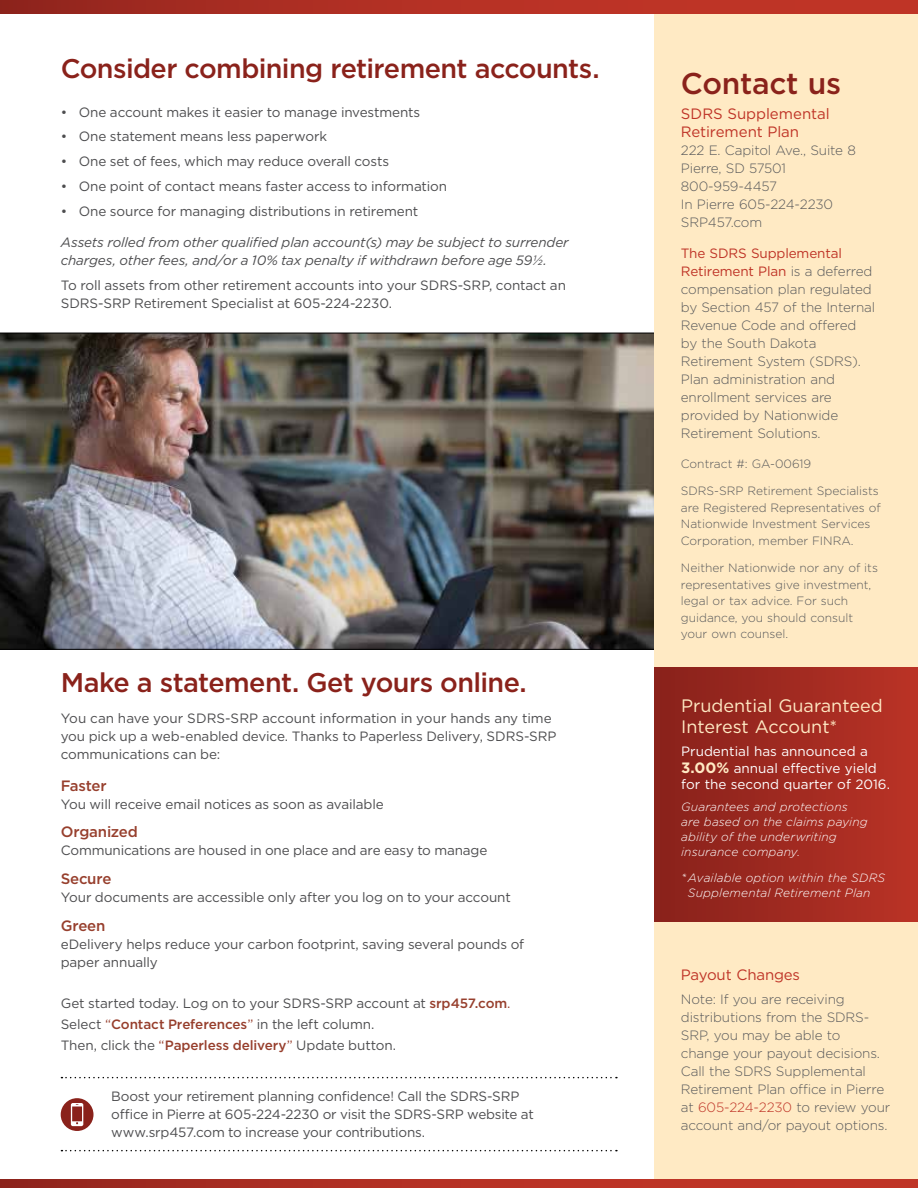
<style>
.page{position:relative;width:918px;height:1188px;background:#fff}
.page>*{position:absolute;margin:0;border:0;box-sizing:border-box;transform-origin:0 0}
.t1{font:500 30px "Gotham";letter-spacing:-.01em;color:#8a221b}
.t2{font:500 27px "Gotham";letter-spacing:-.02em;color:#8a221b}
.t3{font:18px/21px "Gotham";color:#ffeac4}
.t4{font:15px/18px "Gotham";letter-spacing:-.005em;color:#bf3427}
.t5{font:500 15px "Gotham";letter-spacing:-.01em;color:#973f2d}
.t6{font:13.5px/18px "Gotham";letter-spacing:-.01em;color:#4d4d4f}
.t7{font:300 13.5px/18px "Gotham";letter-spacing:-.01em;color:#58595b}
.t8{font:italic 13.5px/18px "Gotham";letter-spacing:-.01em;color:#4d4d4f}
.t9{font:13.5px/16.5px "Gotham";color:#fff}
.t10{font:300 12px/16.5px "Gotham";color:#58595b}
.t11{font:italic 300 12px/15px "Gotham";letter-spacing:.01em;color:#fff}
.s1{font-weight:500;color:#973f2d}
.s2{color:#973f2d}
.s3{font-weight:400;color:#bf3427}
.s4{font-weight:700;font-size:15px;color:#ffeac4}
.s5{color:#bf3427}
</style>
<div class="page">
<img style="left:0;top:333px;width:654px;height:317px">
<div style="left:654px;top:0;width:264px;height:1188px;background:#ffeac4"></div>
<div style="left:654px;top:667px;width:264px;height:255px;background:linear-gradient(to right,#87211b,#b93326)"></div>
<svg style="left:0;top:0;width:918px;height:14px;background:#b02f23"></svg>
<svg style="left:0;top:1179px;width:918px;height:9px;background:#b02f23"></svg>
<svg style="left:61px;top:1098px;width:33px;height:33px"></svg>
<svg style="left:61px;top:1077px;width:556px;height:1px"></svg>
<svg style="left:61px;top:1150px;width:556px;height:1px"></svg>
<svg style="left:71px;top:1103px;width:12px;height:23px"></svg>
<h2 class="t2" style="left:61px;top:51px;width:540px">Consider combining retirement accounts.</h2>
<p class="t6" style="left:61px;top:103px;width:361px">• One account makes it easier to manage investments</p>
<p class="t6" style="left:61px;top:127px;width:268px">• One statement means less paperwork</p>
<p class="t6" style="left:61px;top:152px;width:330px">• One set of fees, which may reduce overall costs</p>
<p class="t6" style="left:61px;top:177px;width:388px">• One point of contact means faster access to information</p>
<p class="t6" style="left:61px;top:202px;width:359px">• One source for managing distributions in retirement</p>
<p class="t8" style="left:61px;top:233px;width:510px">Assets rolled from other qualified plan account(s) may be subject to surrender charges, other fees, and/or a 10% tax penalty if withdrawn before age 59½.</p>
<p class="t6" style="left:61px;top:276px;width:507px">To roll assets from other retirement accounts into your SDRS-SRP, contact an<br>SDRS-SRP Retirement Specialist at 605-224-2230.</p>
<h2 class="t2" style="left:61px;top:664px;width:468px">Make a statement. Get yours online.</h2>
<p class="t6" style="left:61px;top:709px;width:497px">You can have your SDRS-SRP account information in your hands any time you pick up a web-enabled device. Thanks to Paperless Delivery, SDRS-SRP communications can be:</p>
<p class="t5" style="left:61px;top:776px;width:48px">Faster</p>
<p class="t6" style="left:61px;top:795px;width:325px">You will receive email notices as soon as available</p>
<p class="t5" style="left:61px;top:822px;width:79px">Organized</p>
<p class="t6" style="left:61px;top:841px;width:428px">Communications are housed in one place and are easy to manage</p>
<p class="t5" style="left:61px;top:869px;width:52px">Secure</p>
<p class="t6" style="left:61px;top:888px;width:452px">Your documents are accessible only after you log on to your account</p>
<p class="t5" style="left:61px;top:916px;width:46px">Green</p>
<p class="t6" style="left:61px;top:935px;width:465px">eDelivery helps reduce your carbon footprint, saving several pounds of paper annually</p>
<p class="t6" style="left:61px;top:993px;width:451px;line-height:21px">Get started today. Log on to your SDRS-SRP account at <span class="s1">srp457.com</span><span class="s2">.<br></span>Select <span class="s2">“</span><span class="s1">Contact Preferences</span><span class="s2">”</span> in the left column.<br>Then, click the <span class="s2">“</span><span class="s1">Paperless delivery</span><span class="s2">”</span> Update button.</p>
<p class="t6" style="left:111px;top:1087px;width:424px">Boost your retirement planning confidence! Call the SDRS-SRP office in Pierre at 605-224-2230 or visit the SDRS-SRP website at www.srp457.com to increase your contributions.</p>
<h1 class="t1" style="left:681px;top:64px;width:162px">Contact us</h1>
<p class="t4" style="left:681px;top:104px;width:150px">SDRS Supplemental<br>Retirement Plan</p>
<p class="t7" style="left:681px;top:141px;width:176px">222 E. Capitol Ave., Suite 8<br>Pierre, SD 57501<br>800-959-4457<br>In Pierre 605-224-2230<br>SRP457.com</p>
<p class="t7" style="left:681px;top:244px;width:196px"><span class="s3">The SDRS Supplemental<br>Retirement Plan</span> is a deferred compensation plan regulated by Section 457 of the Internal<br>Revenue Code and offered by the South Dakota<br>Retirement System (SDRS).<br>Plan administration and enrollment services are provided by Nationwide<br>Retirement Solutions.</p>
<p class="t10" style="left:681px;top:455px;width:132px">Contract #: GA-00619</p>
<p class="t10" style="left:681px;top:483px;width:202px">SDRS-SRP Retirement Specialists are Registered Representatives of<br>Nationwide Investment Services<br>Corporation, member FINRA.</p>
<p class="t10" style="left:681px;top:559px;width:199px">Neither Nationwide nor any of its representatives give investment, legal or tax advice. For such guidance, you should consult your own counsel.</p>
<h3 class="t3" style="left:681px;top:695px;width:203px">Prudential Guaranteed<br>Interest Account*</h3>
<p class="t9" style="left:681px;top:743px;width:210px">Prudential has announced a<br><span class="s4">3.00%</span> annual effective yield for the second quarter of 2016.</p>
<p class="t11" style="left:681px;top:799px;width:188px">Guarantees and protections are based on the claims paying ability of the underwriting insurance company.</p>
<p class="t11" style="left:688px;top:870px;width:199px;text-indent:-7px">*Available option within the SDRS<br>Supplemental Retirement Plan</p>
<p class="t4" style="left:681px;top:965px;width:121px">Payout Changes</p>
<p class="t7" style="left:681px;top:990px;width:211px">Note: If you are receiving distributions from the SDRS-<br>SRP, you may be able to change your payout decisions.<br>Call the SDRS Supplemental<br>Retirement Plan office in Pierre at <span class="s5">605-224-2230</span> to review your account and/or payout options.</p>
</div>
